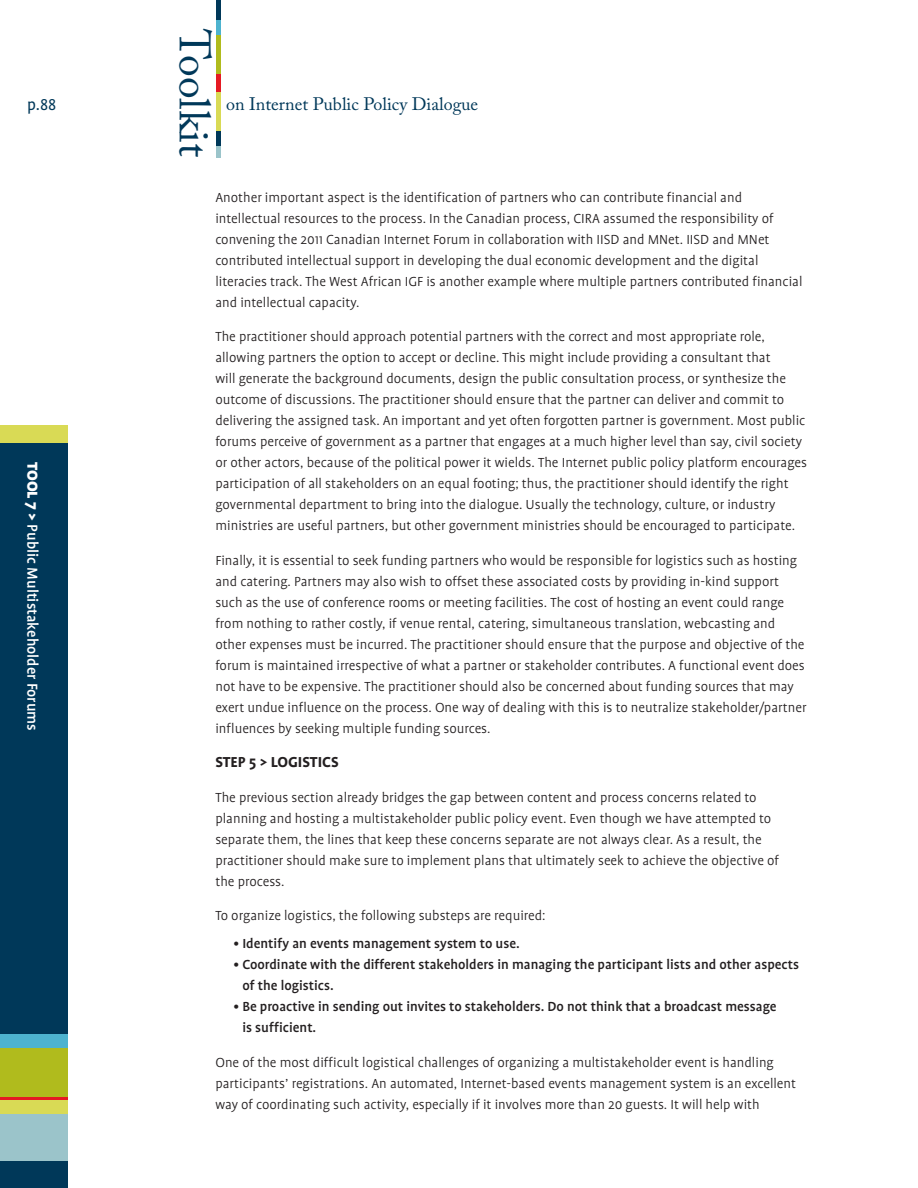
<style>
.page{position:relative;width:918px;height:1188px;background:#fff}
.page>*{position:absolute;margin:0;border:0;box-sizing:border-box;transform-origin:0 0}
.t1{font:43.5px "Adobe Caslon Pro";color:#003859}
.t2{font:18px "Adobe Caslon Pro";color:#003859}
.t3{font:18px "Profile";color:#003859}
.t4{font:500 16.5px "Profile";color:#fff}
.Subhead{font:700 16.5px "Profile";color:#231f20}
.Body_copy{font:300 15px/21px "Profile";color:#231f20}
.Bullets-ToolSection{font:500 15px/21px "Profile";color:#231f20}
.Bullets-last-ToolSec{font:500 15px/21px "Profile";color:#231f20}
.Body_copy_b4_bullets{font:300 15px "Profile";color:#231f20}
.s1{font-weight:900}
</style>
<div class="page">
<hr style="left:216px;top:129px;width:4px;height:29px;background:#9bc4ca">
<hr style="left:216px;top:0;width:4px;height:146px;background:#003859">
<hr style="left:216px;top:20px;width:4px;height:29px;background:#4db3cf">
<hr style="left:216px;top:35px;width:4px;height:42px;background:#b0bb1d">
<hr style="left:216px;top:74px;width:4px;height:38px;background:#e51a23">
<hr style="left:216px;top:92px;width:4px;height:39px;background:#d9da55">
<div style="left:0;top:441px;width:68px;height:747px;background:#003859"></div>
<svg style="left:0;top:1097px;width:68px;height:4px"></svg>
<div style="left:0;top:1101px;width:68px;height:17px;background:#d9da55"></div>
<div style="left:0;top:426px;width:68px;height:17px;background:#d9da55"></div>
<div style="left:0;top:1114px;width:68px;height:47px;background:#9bc4ca"></div>
<div style="left:0;top:1035px;width:68px;height:26px;background:#4db3cf"></div>
<div style="left:0;top:1048px;width:68px;height:49px;background:#b0bb1d"></div>
<h1 class="t1" style="left:220px;top:29px;width:130px;rotate:90deg">Toolkit</h1>
<p class="t3" style="left:27px;top:95px;width:31px">p.88</p>
<p class="t2" style="left:226px;top:93px;width:253px">on Internet Public Policy Dialogue</p>
<p class="t4" style="left:41px;top:462px;width:270px;rotate:90deg"><span class="s1">TOOL 7 &gt;</span> Public Multistakeholder Forums</p>
<p class="Body_copy" style="left:215px;top:187px;width:589px">Another important aspect is the identification of partners who can contribute financial and intellectual resources to the process. In the Canadian process, CIRA assumed the responsibility of convening the 2011 Canadian Internet Forum in collaboration with IISD and MNet. IISD and MNet contributed intellectual support in developing the dual economic development and the digital literacies track. The West African IGF is another example where multiple partners contributed financial and intellectual capacity.</p>
<p class="Body_copy" style="left:215px;top:326px;width:593px">The practitioner should approach potential partners with the correct and most appropriate role, allowing partners the option to accept or decline. This might include providing a consultant that<br>will generate the background documents, design the public consultation process, or synthesize the outcome of discussions. The practitioner should ensure that the partner can deliver and commit to delivering the assigned task. An important and yet often forgotten partner is government. Most public forums perceive of government as a partner that engages at a much higher level than say, civil society or other actors, because of the political power it wields. The Internet public policy platform encourages participation of all stakeholders on an equal footing; thus, the practitioner should identify the right governmental department to bring into the dialogue. Usually the technology, culture, or industry ministries are useful partners, but other government ministries should be encouraged to participate.</p>
<p class="Body_copy" style="left:215px;top:550px;width:593px">Finally, it is essential to seek funding partners who would be responsible for logistics such as hosting and catering. Partners may also wish to offset these associated costs by providing in-kind support such as the use of conference rooms or meeting facilities. The cost of hosting an event could range from nothing to rather costly, if venue rental, catering, simultaneous translation, webcasting and other expenses must be incurred. The practitioner should ensure that the purpose and objective of the forum is maintained irrespective of what a partner or stakeholder contributes. A functional event does not have to be expensive. The practitioner should also be concerned about funding sources that may exert undue influence on the process. One way of dealing with this is to neutralize stakeholder/partner influences by seeking multiple funding sources.</p>
<p class="Subhead" style="left:215px;top:753px;width:125px">STEP 5 &gt; LOGISTICS</p>
<p class="Body_copy" style="left:215px;top:787px;width:565px">The previous section already bridges the gap between content and process concerns related to planning and hosting a multistakeholder public policy event. Even though we have attempted to separate them, the lines that keep these concerns separate are not always clear. As a result, the practitioner should make sure to implement plans that ultimately seek to achieve the objective of the process.</p>
<p class="Body_copy_b4_bullets" style="left:215px;top:908px;width:332px">To organize logistics, the following substeps are required:</p>
<p class="Bullets-ToolSection" style="left:233px;top:933px;width:288px">• Identify an events management system to use.</p>
<p class="Bullets-ToolSection" style="left:242px;top:954px;width:558px;text-indent:-9px">• Coordinate with the different stakeholders in managing the participant lists and other aspects of the logistics.</p>
<p class="Bullets-last-ToolSec" style="left:242px;top:996px;width:536px;text-indent:-9px">• Be proactive in sending out invites to stakeholders. Do not think that a broadcast message is sufficient.</p>
<p class="Body_copy" style="left:215px;top:1052px;width:582px">One of the most difficult logistical challenges of organizing a multistakeholder event is handling participants’ registrations. An automated, Internet-based events management system is an excellent way of coordinating such activity, especially if it involves more than 20 guests. It will help with</p>
</div>
